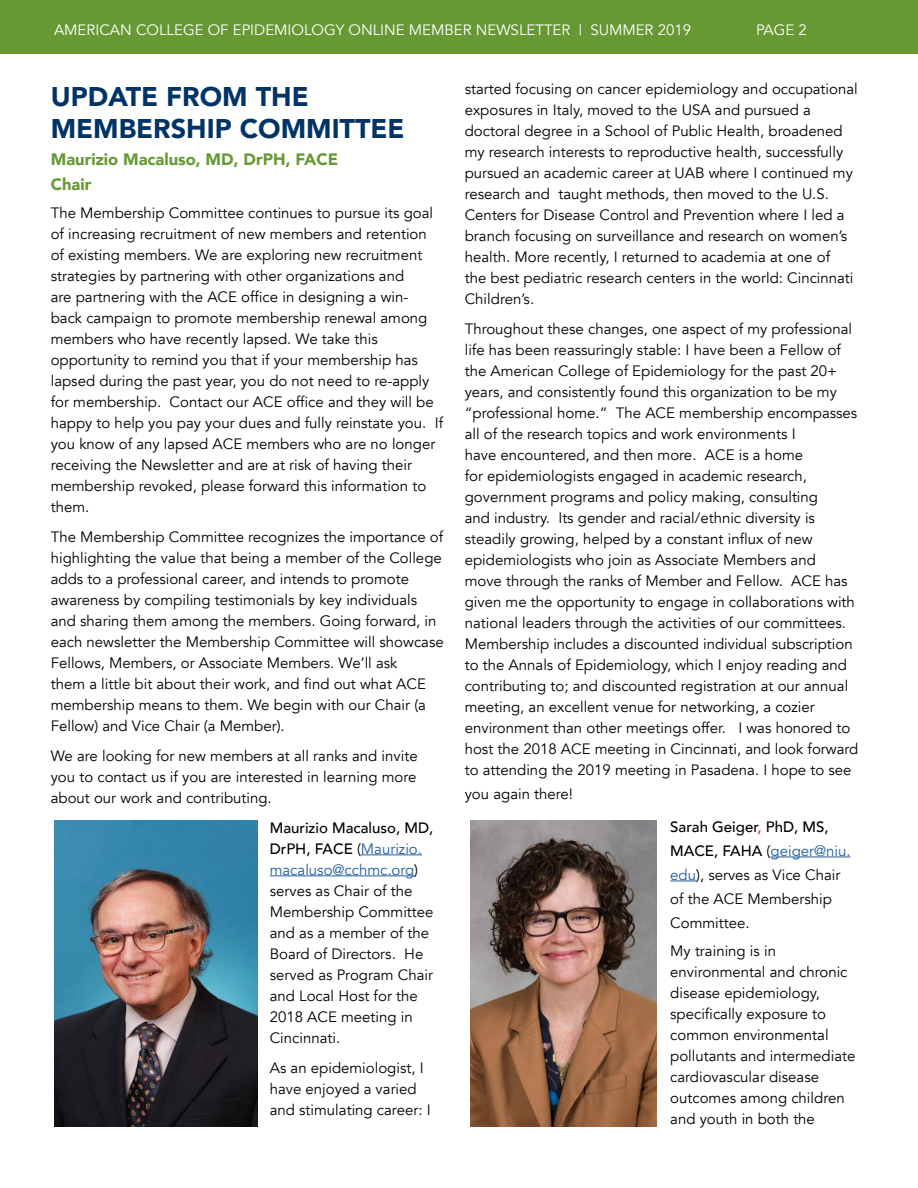
<style>
.page{position:relative;width:918px;height:1188px;background:#fff}
.page>*{position:absolute;margin:0;border:0;box-sizing:border-box;transform-origin:0 0}
.t1{font:900 27px/32.4px "Avenir";color:#036}
.t2{font:900 16.5px/24.8px "Avenir";color:#693}
.t3{font:15px/21px "Avenir";color:#000}
.t4{font:15px "Avenir";color:#fff}
.s1{font-weight:500}
.s2{color:#215e9e}
.s3{font-weight:500;color:#d2232a}
</style>
<div class="page">
<div style="left:0;top:0;width:918px;height:54px;background:#693"></div>
<hr style="left:361px;top:854px;width:61px;height:1px;background:#215e9e">
<hr style="left:270px;top:875px;width:144px;height:1px;background:#215e9e">
<hr style="left:771px;top:857px;width:80px;height:1px;background:#215e9e">
<svg style="left:670px;top:881px;width:26px;height:1px"></svg>
<img style="left:54px;top:821px;width:203px;height:305px">
<img style="left:470px;top:821px;width:187px;height:305px">
<p class="t4" style="left:54px;top:21px;width:639px">AMERICAN COLLEGE OF EPIDEMIOLOGY ONLINE MEMBER NEWSLETTER | SUMMER 2019</p>
<p class="t4" style="left:756px;top:21px;width:52px">PAGE 2</p>
<h1 class="t1" style="left:51px;top:80px;width:355px">UPDATE FROM THE<br>MEMBERSHIP COMMITTEE</h1>
<p class="t2" style="left:51px;top:147px;width:289px">Maurizio Macaluso, MD, DrPH, FACE<br>Chair</p>
<p class="t3" style="left:51px;top:202px;width:394px">The Membership Committee continues to pursue its goal of increasing recruitment of new members and retention of existing members. We are exploring new recruitment strategies by partnering with other organizations and<br>are partnering with the ACE office in designing a win&shy;back campaign to promote membership renewal among members who have recently lapsed. We take this opportunity to remind you that if your membership has lapsed during the past year, you do not need to re-apply for membership. Contact our ACE office and they will be happy to help you pay your dues and fully reinstate you. If you know of any lapsed ACE members who are no longer receiving the Newsletter and are at risk of having their membership revoked, please forward this information to them.</p>
<p class="t3" style="left:51px;top:526px;width:395px">The Membership Committee recognizes the importance of highlighting the value that being a member of the College adds to a professional career, and intends to promote awareness by compiling testimonials by key individuals and sharing them among the members. Going forward, in each newsletter the Membership Committee will showcase Fellows, Members, or Associate Members. We’ll ask<br>them a little bit about their work, and find out what ACE membership means to them. We begin with our Chair (a Fellow) and Vice Chair (a Member).</p>
<p class="t3" style="left:51px;top:745px;width:368px;text-align:justify">We are looking for new members at all ranks and invite you to contact us if you are interested in learning more about our work and contributing.</p>
<p class="t3" style="left:270px;top:817px;width:165px"><span class="s1">Maurizio Macaluso, MD,<br>DrPH, FACE</span> (<span class="s2">Maurizio. macaluso@cchmc.org</span>) serves as Chair of the<br>Membership Committee and as a member of the<br>Board of Directors. He served as Program Chair and Local Host for the<br>2018 ACE meeting in<br>Cincinnati.</p>
<p class="t3" style="left:270px;top:1057px;width:162px">As an epidemiologist, I have enjoyed a varied and stimulating career: I</p>
<p class="t3" style="left:465px;top:78px;width:395px">started focusing on cancer epidemiology and occupational exposures in Italy, moved to the USA and pursued a doctoral degree in a School of Public Health, broadened my research interests to reproductive health, successfully pursued an academic career at UAB where I continued my research and taught methods, then moved to the U.S.<br>Centers for Disease Control and Prevention where I led a branch focusing on surveillance and research on women’s health. More recently, I returned to academia at one of<br>the best pediatric research centers in the world: Cincinnati Children’s.</p>
<p class="t3" style="left:465px;top:318px;width:395px">Throughout these changes, one aspect of my professional life has been reassuringly stable: I have been a Fellow of the American College of Epidemiology for the past 20+ years, and consistently found this organization to be my “professional home.” The ACE membership encompasses all of the research topics and work environments I<br>have encountered, and then more. ACE is a home<br>for epidemiologists engaged in academic research, government programs and policy making, consulting<br>and industry. Its gender and racial/ethnic diversity is steadily growing, helped by a constant influx of new epidemiologists who join as Associate Members and<br>move through the ranks of Member and Fellow. ACE has given me the opportunity to engage in collaborations with national leaders through the activities of our committees.<br>Membership includes a discounted individual subscription to the Annals of Epidemiology, which I enjoy reading and contributing to; and discounted registration at our annual meeting, an excellent venue for networking, a cozier environment than other meetings offer. I was honored to host the 2018 ACE meeting in Cincinnati, and look forward to attending the 2019 meeting in Pasadena. I hope to see</p>
<p class="t3" style="left:465px;top:783px;width:110px">you again there!</p>
<p class="t3" style="left:670px;top:815px;width:182px;line-height:24px"><span class="s1">Sarah Geiger</span><span class="s3">,</span> <span class="s1">PhD, MS,<br>MACE, FAHA</span> (<span class="s2">geiger@niu. edu</span>), serves as Vice Chair of the ACE Membership<br>Committee.</p>
<p class="t3" style="left:670px;top:941px;width:187px">My training is in environmental and chronic disease epidemiology, specifically exposure to common environmental pollutants and intermediate cardiovascular disease outcomes among children and youth in both the</p>
</div>
